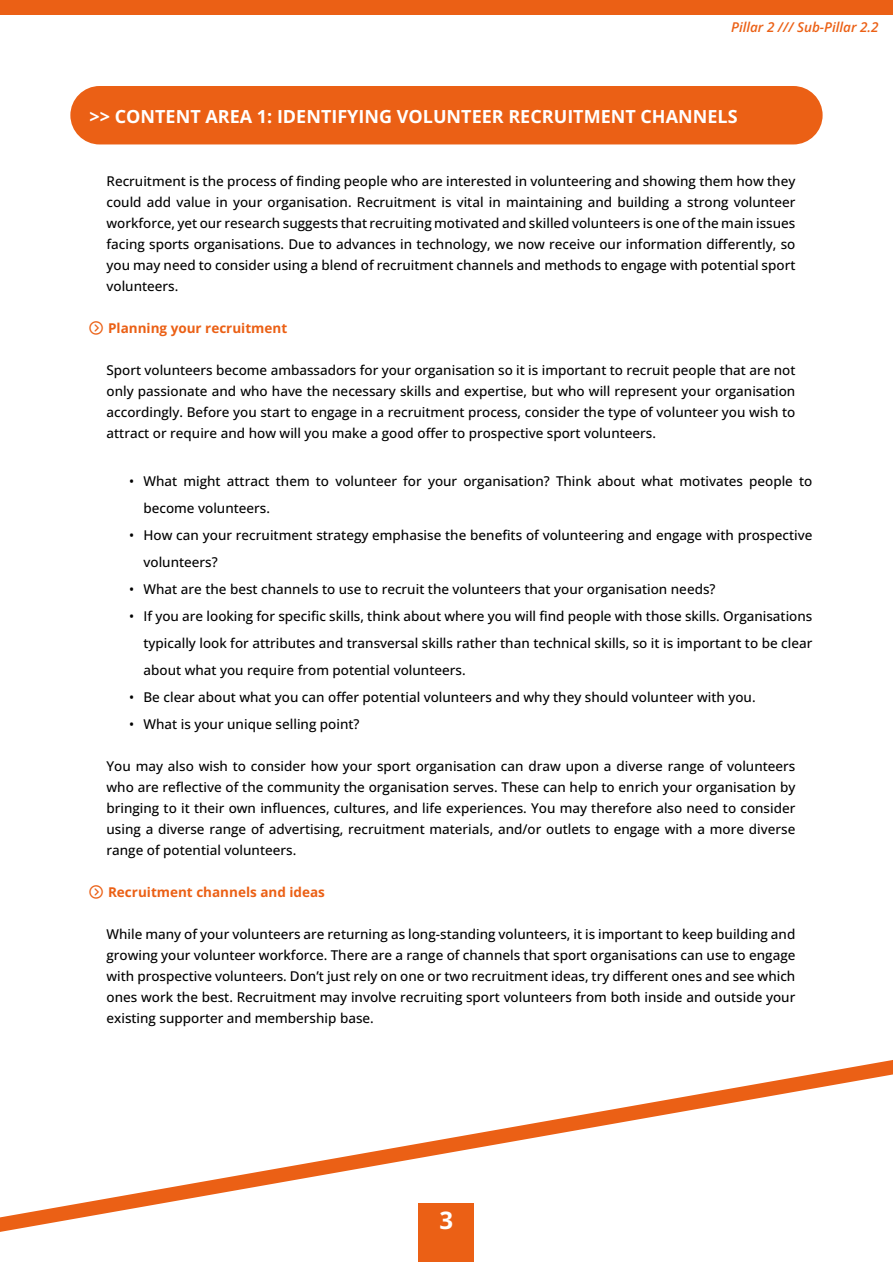
<style>
.page{position:relative;width:893px;height:1263px;background:#fff}
.page>*{position:absolute;margin:0;border:0;box-sizing:border-box;transform-origin:0 0}
.t1{font:700 24px "Open Sans";color:#fff}
.t2{font:700 18px "Open Sans";color:#fff}
.t3{font:500 13.5px/21px "Open Sans";color:#000;text-align:justify}
.t4{font:700 13.5px "Open Sans";color:#eb6015}
.t5{font:italic 600 13.5px "Open Sans";color:#eb6015}
</style>
<div class="page">
<div style="left:70px;top:86px;width:753px;height:58px;background:#eb6015;border-radius:29px"></div>
<svg style="left:0;top:1060px;width:893px;height:202px"></svg>
<div style="left:419px;top:1203px;width:55px;height:59px;background:#eb6015"></div>
<div style="left:0;top:0;width:893px;height:14px;background:#eb6015"></div>
<p class="t5" style="left:731px;top:18px;width:149px">Pillar 2 /// Sub-Pillar 2.2</p>
<h2 class="t2" style="left:90px;top:104px;width:650px">&gt;&gt; CONTENT AREA 1: IDENTIFYING VOLUNTEER RECRUITMENT CHANNELS</h2>
<p class="t3" style="left:107px;top:170px;width:690px">Recruitment is the process of finding people who are interested in volunteering and showing them how they could add value in your organisation. Recruitment is vital in maintaining and building a strong volunteer workforce, yet our research suggests that recruiting motivated and skilled volunteers is one of the main issues facing sports organisations. Due to advances in technology, we now receive our information differently, so you may need to consider using a blend of recruitment channels and methods to engage with potential sport volunteers.</p>
<p class="t4" style="left:108px;top:319px;width:181px">Planning your recruitment</p>
<p class="t3" style="left:107px;top:359px;width:690px">Sport volunteers become ambassadors for your organisation so it is important to recruit people that are not only passionate and who have the necessary skills and expertise, but who will represent your organisation accordingly. Before you start to engage in a recruitment process, consider the type of volunteer you wish to attract or require and how will you make a good offer to prospective sport volunteers.</p>
<p class="t3" style="left:144px;top:467px;width:670px;line-height:27px;text-indent:-14px">• What might attract them to volunteer for your organisation? Think about what motivates people to become volunteers.</p>
<p class="t3" style="left:144px;top:521px;width:670px;line-height:27px;text-indent:-14px">• How can your recruitment strategy emphasise the benefits of volunteering and engage with prospective volunteers?</p>
<p class="t3" style="left:129px;top:578px;width:588px">• What are the best channels to use to recruit the volunteers that your organisation needs?</p>
<p class="t3" style="left:144px;top:602px;width:670px;line-height:27px;text-indent:-14px">• If you are looking for specific skills, think about where you will find people with those skills. Organisations typically look for attributes and transversal skills rather than technical skills, so it is important to be clear about what you require from potential volunteers.</p>
<p class="t3" style="left:129px;top:686px;width:628px">• Be clear about what you can offer potential volunteers and why they should volunteer with you.</p>
<p class="t3" style="left:129px;top:713px;width:232px">• What is your unique selling point?</p>
<p class="t3" style="left:107px;top:755px;width:690px">You may also wish to consider how your sport organisation can draw upon a diverse range of volunteers who are reflective of the community the organisation serves. These can help to enrich your organisation by bringing to it their own influences, cultures, and life experiences. You may therefore also need to consider using a diverse range of advertising, recruitment materials, and/or outlets to engage with a more diverse range of potential volunteers.</p>
<p class="t4" style="left:108px;top:883px;width:218px">Recruitment channels and ideas</p>
<p class="t3" style="left:107px;top:923px;width:690px">While many of your volunteers are returning as long-standing volunteers, it is important to keep building and growing your volunteer workforce. There are a range of channels that sport organisations can use to engage with prospective volunteers. Don’t just rely on one or two recruitment ideas, try different ones and see which ones work the best. Recruitment may involve recruiting sport volunteers from both inside and outside your existing supporter and membership base.</p>
<h1 class="t1" style="left:440px;top:1204px;width:15px">3</h1>
</div>
